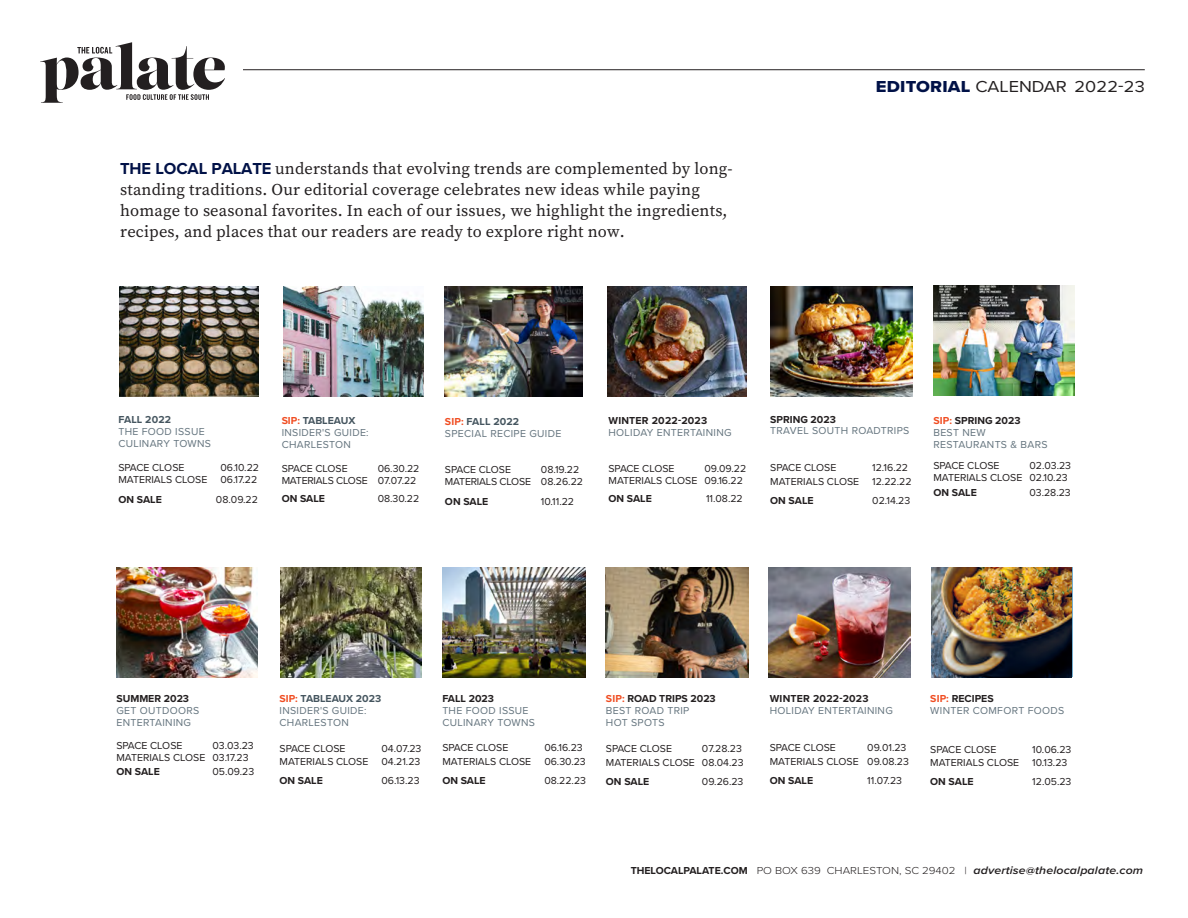
<style>
.page{position:relative;width:1188px;height:918px;background:#fff}
.page>*{position:absolute;margin:0;border:0;box-sizing:border-box;transform-origin:0 0}
.t1{font:16.5px/21px "Source Serif Pro";letter-spacing:.01em;color:#231f20}
.t2{font:16.5px "Proxima Nova";color:#231f20;scale:1.1 1}
.t3{font:10.5px/12px "Proxima Nova";color:#231f20}
.t4{font:10.5px/12px "Proxima Nova";letter-spacing:.03em;color:#64747e}
.t5{font:700 10.5px "Proxima Nova";color:#231f20}
.t6{font:300 10.5px "Proxima Nova";color:#231f20;scale:1.1 1}
.t7{font:10.5px/12px "Proxima Nova";letter-spacing:-.02em;color:#231f20;text-align:right}
.t8{font:700 10.5px "Proxima Nova";letter-spacing:.02em;color:#231f20}
.t9{font:700 10.5px "Proxima Nova";color:#45555f}
.s1{font-family:"Proxima Nova";font-weight:700;color:#001147}
.s2{font-family:"Proxima Nova Extrabld";color:#001147}
.s3{font-weight:700;color:#45555f}
.s4{color:#f04d22}
.s5{font-weight:700;color:#f04d22}
.s6{font-weight:700;color:#231f20}
.s7{font-weight:700}
.s8{font-weight:600;font-style:italic;font-size:11.25px}
.s9{font-weight:600;font-style:italic}
</style>
<div class="page">
<hr style="left:243px;top:69px;width:902px;height:1px;background:#231f20">
<img style="left:608px;top:286px;width:139px;height:110px">
<img style="left:283px;top:286px;width:141px;height:110px">
<img style="left:444px;top:286px;width:139px;height:110px">
<img style="left:120px;top:286px;width:138px;height:110px">
<img style="left:933px;top:286px;width:141px;height:110px">
<img style="left:116px;top:568px;width:141px;height:109px">
<img style="left:770px;top:286px;width:143px;height:110px">
<img style="left:280px;top:568px;width:141px;height:110px">
<img style="left:443px;top:568px;width:142px;height:109px">
<img style="left:605px;top:568px;width:143px;height:110px">
<img style="left:768px;top:568px;width:143px;height:109px">
<img style="left:931px;top:568px;width:141px;height:109px">
<svg style="left:40px;top:42px;width:185px;height:61px"></svg>
<p class="t1" style="left:120px;top:158px;width:614px"><span class="s1">THE LOCAL PALATE</span> understands that evolving trends are complemented by long&shy;standing traditions. Our editorial coverage celebrates new ideas while paying homage to seasonal favorites. In each of our issues, we highlight the ingredients, recipes, and places that our readers are ready to explore right now.</p>
<p class="t2" style="left:876px;top:75px;width:246px"><span class="s2">EDITORIAL</span> CALENDAR 2022-23</p>
<p class="t4" style="left:118px;top:413px;width:94px"><span class="s3">FALL 2022<br></span>THE FOOD ISSUE<br>CULINARY TOWNS</p>
<p class="t3" style="left:118px;top:461px;width:68px">SPACE CLOSE</p>
<p class="t3" style="left:220px;top:461px;width:40px">06.10.22</p>
<p class="t3" style="left:118px;top:473px;width:140px">MATERIALS CLOSE 06.17.22</p>
<p class="t5" style="left:118px;top:492px;width:45px">ON SALE</p>
<p class="t3" style="left:216px;top:494px;width:44px">08.09.22</p>
<p class="t9" style="left:282px;top:412px;width:75px"><span class="s4">SIP:</span> TABLEAUX</p>
<p class="t4" style="left:282px;top:426px;width:89px">INSIDER'S GUIDE:<br>CHARLESTON</p>
<p class="t3" style="left:282px;top:462px;width:68px">SPACE CLOSE</p>
<p class="t7" style="left:282px;top:462px;width:139px">06.30.22<br>MATERIALS CLOSE 07.07.22</p>
<p class="t5" style="left:282px;top:490px;width:45px">ON SALE</p>
<p class="t3" style="left:378px;top:492px;width:43px">08.30.22</p>
<p class="t4" style="left:445px;top:415px;width:118px"><span class="s5">SIP:</span> <span class="s3">FALL 2022<br></span>SPECIAL RECIPE GUIDE</p>
<p class="t3" style="left:445px;top:463px;width:68px">SPACE CLOSE</p>
<p class="t7" style="left:445px;top:463px;width:140px;text-align:left;text-indent:96px">08.19.22<br>MATERIALS CLOSE 08.26.22</p>
<p class="t5" style="left:445px;top:494px;width:45px">ON SALE</p>
<p class="t3" style="left:541px;top:495px;width:35px">10.11.22</p>
<p class="t8" style="left:609px;top:413px;width:100px">WINTER 2022-2023</p>
<p class="t4" style="left:609px;top:426px;width:125px">HOLIDAY ENTERTAINING</p>
<p class="t3" style="left:609px;top:462px;width:68px">SPACE CLOSE</p>
<p class="t3" style="left:609px;top:462px;width:139px;text-indent:96px">09.09.22<br>MATERIALS CLOSE 09.16.22</p>
<p class="t5" style="left:609px;top:491px;width:45px">ON SALE</p>
<p class="t3" style="left:706px;top:492px;width:38px">11.08.22</p>
<p class="t4" style="left:770px;top:414px;width:141px;line-height:10.9px"><span class="s6">SPRING 2023<br></span>TRAVEL SOUTH ROADTRIPS</p>
<p class="t3" style="left:770px;top:462px;width:68px">SPACE CLOSE</p>
<p class="t3" style="left:872px;top:462px;width:37px">12.16.22</p>
<p class="t3" style="left:770px;top:475px;width:143px">MATERIALS CLOSE 12.22.22</p>
<p class="t5" style="left:770px;top:493px;width:45px">ON SALE</p>
<p class="t3" style="left:872px;top:494px;width:40px">02.14.23</p>
<p class="t5" style="left:933px;top:412px;width:89px"><span class="s4">SIP:</span> SPRING 2023</p>
<p class="t4" style="left:933px;top:426px;width:116px">BEST NEW<br>RESTAURANTS &amp; BARS</p>
<p class="t3" style="left:933px;top:459px;width:68px">SPACE CLOSE</p>
<p class="t3" style="left:933px;top:459px;width:139px;text-indent:96px">02.03.23<br>MATERIALS CLOSE 02.10.23</p>
<p class="t5" style="left:933px;top:484px;width:45px">ON SALE</p>
<p class="t3" style="left:1029px;top:486px;width:43px">03.28.23</p>
<p class="t4" style="left:116px;top:692px;width:84px"><span class="s6">SUMMER 2023<br></span>GET OUTDOORS<br>ENTERTAINING</p>
<p class="t3" style="left:116px;top:739px;width:68px">SPACE CLOSE</p>
<p class="t3" style="left:116px;top:739px;width:139px;text-indent:96px">03.03.23<br>MATERIALS CLOSE 03.17.23</p>
<p class="t5" style="left:116px;top:764px;width:45px">ON SALE</p>
<p class="t3" style="left:212px;top:765px;width:43px">05.09.23</p>
<p class="t9" style="left:280px;top:691px;width:103px"><span class="s4">SIP:</span> TABLEAUX 2023</p>
<p class="t4" style="left:280px;top:704px;width:89px">INSIDER'S GUIDE:<br>CHARLESTON</p>
<p class="t3" style="left:280px;top:742px;width:68px">SPACE CLOSE</p>
<p class="t3" style="left:382px;top:742px;width:41px">04.07.23</p>
<p class="t3" style="left:280px;top:755px;width:142px">MATERIALS CLOSE 04.21.23</p>
<p class="t5" style="left:280px;top:773px;width:45px">ON SALE</p>
<p class="t3" style="left:382px;top:774px;width:40px">06.13.23</p>
<p class="t4" style="left:442px;top:692px;width:94px"><span class="s6">FALL 2023<br></span>THE FOOD ISSUE<br>CULINARY TOWNS</p>
<p class="t3" style="left:442px;top:742px;width:68px">SPACE CLOSE</p>
<p class="t3" style="left:544px;top:742px;width:40px">06.16.23</p>
<p class="t3" style="left:442px;top:755px;width:145px">MATERIALS CLOSE 06.30.23</p>
<p class="t5" style="left:442px;top:773px;width:45px">ON SALE</p>
<p class="t3" style="left:544px;top:774px;width:43px">08.22.23</p>
<p class="t5" style="left:606px;top:691px;width:111px"><span class="s4">SIP:</span> ROAD TRIPS 2023</p>
<p class="t4" style="left:606px;top:704px;width:85px">BEST ROAD TRIP<br>HOT SPOTS</p>
<p class="t3" style="left:606px;top:742px;width:68px">SPACE CLOSE</p>
<p class="t3" style="left:702px;top:742px;width:41px">07.28.23</p>
<p class="t3" style="left:606px;top:756px;width:139px">MATERIALS CLOSE 08.04.23</p>
<p class="t5" style="left:606px;top:774px;width:45px">ON SALE</p>
<p class="t3" style="left:702px;top:775px;width:43px">09.26.23</p>
<p class="t8" style="left:770px;top:691px;width:100px">WINTER 2022-2023</p>
<p class="t4" style="left:770px;top:704px;width:125px">HOLIDAY ENTERTAINING</p>
<p class="t3" style="left:770px;top:742px;width:68px">SPACE CLOSE</p>
<p class="t3" style="left:867px;top:742px;width:41px">09.01.23</p>
<p class="t3" style="left:770px;top:755px;width:141px">MATERIALS CLOSE 09.08.23</p>
<p class="t5" style="left:770px;top:773px;width:45px">ON SALE</p>
<p class="t3" style="left:867px;top:774px;width:36px">11.07.23</p>
<p class="t5" style="left:930px;top:691px;width:65px"><span class="s4">SIP:</span> RECIPES</p>
<p class="t4" style="left:930px;top:704px;width:136px">WINTER COMFORT FOODS</p>
<p class="t3" style="left:930px;top:743px;width:68px">SPACE CLOSE</p>
<p class="t3" style="left:1032px;top:743px;width:41px">10.06.23</p>
<p class="t3" style="left:930px;top:756px;width:139px">MATERIALS CLOSE 10.13.23</p>
<p class="t5" style="left:930px;top:774px;width:45px">ON SALE</p>
<p class="t3" style="left:1032px;top:775px;width:41px">12.05.23</p>
<p class="t6" style="left:631px;top:863px;width:468px"><span class="s7">THELOCALPALATE.COM</span> PO BOX 639 CHARLESTON, SC 29402 | <span class="s8">advertise</span><span class="s9">@</span><span class="s8">thelocalpalate.com</span></p>
</div>
